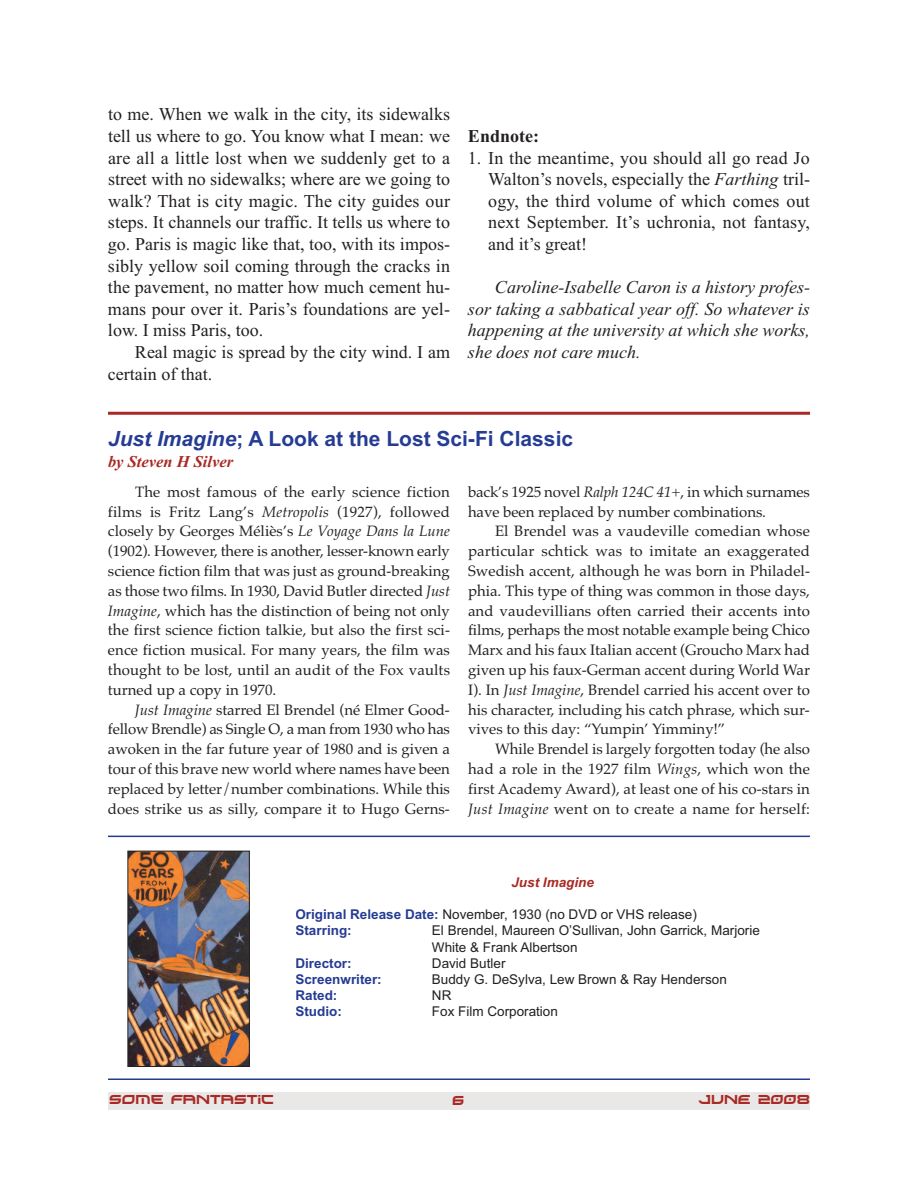
<style>
.page{position:relative;width:918px;height:1188px;background:#fff}
.page>*{position:absolute;margin:0;border:0;box-sizing:border-box;transform-origin:0 0}
.t1{font:700 21px "Arial";color:#253c94}
.t2{font:18px/21.6px "Times New Roman";letter-spacing:.005em;color:#231f20;text-align:justify}
.t3{font:italic 18px/21.6px "Times New Roman";color:#231f20;text-align:justify}
.t4{font:700 18px "Times New Roman";color:#231f20}
.t5{font:italic 700 16.5px "Times New Roman";color:#a92924}
.t6{font:15px/19.8px "Palatino";color:#231f20;text-align:justify}
.t7{font:13.5px/16.2px "Arial";color:#231f20}
.t8{font:700 13.5px "Arial";color:#253c94}
.t9{font:italic 700 13.5px "Arial";color:#a92924}
.t10{font:12px "Xirod";color:#a92924}
.s1{font-style:italic}
.s2{font-weight:700;color:#253c94}
</style>
<div class="page">
<div style="left:108px;top:1092px;width:702px;height:18px;background:#e9e8e7"></div>
<hr style="left:108px;top:412px;width:702px;height:3px;background:#a92924">
<img style="left:129px;top:853px;width:119px;height:212px">
<div style="left:127px;top:851px;width:123px;height:216px;border:1px solid #231f20"></div>
<hr style="left:108px;top:1078px;width:702px;height:2px;background:#253c94">
<hr style="left:108px;top:836px;width:702px;height:1px;background:#253c94">
<p class="t2" style="left:108px;top:103px;width:344px">to me. When we walk in the city, its sidewalks tell us where to go. You know what I mean: we are all a little lost when we suddenly get to a street with no sidewalks; where are we going to walk? That is city magic. The city guides our steps. It channels our traffic. It tells us where to go. Paris is magic like that, too, with its impos&shy;sibly yellow soil coming through the cracks in the pavement, no matter how much cement hu&shy;mans pour over it. Paris’s foundations are yel&shy;low. I miss Paris, too.</p>
<p class="t2" style="left:108px;top:341px;width:344px;text-indent:27px">Real magic is spread by the city wind. I am certain of that.</p>
<p class="t4" style="left:468px;top:125px;width:73px">Endnote:</p>
<p class="t2" style="left:488px;top:147px;width:323px;text-indent:-20px">1. In the meantime, you should all go read Jo Walton’s novels, especially the <span class="s1">Farthing</span> tril&shy;ogy, the third volume of which comes out next September. It’s uchronia, not fantasy, and it’s great!</p>
<p class="t3" style="left:468px;top:276px;width:344px;text-indent:27px">Caroline-Isabelle Caron is a history profes&shy;sor taking a sabbatical year off. So whatever is happening at the university at which she works, she does not care much.</p>
<h1 class="t1" style="left:108px;top:426px;width:467px"><span class="s1">Just Imagine</span>; A Look at the Lost Sci-Fi Classic</h1>
<p class="t5" style="left:108px;top:452px;width:127px">by Steven H Silver</p>
<p class="t6" style="left:108px;top:482px;width:344px;text-indent:27px">The most famous of the early science fiction films is Fritz Lang’s <span class="s1">Metropolis</span> (1927), followed closely by Georges Méliès’s <span class="s1">Le Voyage Dans la Lune </span>(1902). However, there is another, lesser-known early science fiction film that was just as ground-breaking as those two films. In 1930, David Butler directed <span class="s1">Just Imagine</span>, which has the distinction of being not only the first science fiction talkie, but also the first sci&shy;ence fiction musical. For many years, the film was thought to be lost, until an audit of the Fox vaults turned up a copy in 1970.</p>
<p class="t6" style="left:108px;top:700px;width:344px;text-indent:27px"><span class="s1">Just Imagine</span> starred El Brendel (né Elmer Good&shy;fellow Brendle) as Single O, a man from 1930 who has awoken in the far future year of 1980 and is given a tour of this brave new world where names have been replaced by letter/number combinations. While this does strike us as silly, compare it to Hugo Gerns-</p>
<p class="t6" style="left:468px;top:482px;width:344px">back’s 1925 novel <span class="s1">Ralph 124C 41+</span>, in which surnames have been replaced by number combinations.</p>
<p class="t6" style="left:468px;top:521px;width:344px;text-indent:27px">El Brendel was a vaudeville comedian whose particular schtick was to imitate an exaggerated Swedish accent, although he was born in Philadel&shy;phia. This type of thing was common in those days, and vaudevillians often carried their accents into films, perhaps the most notable example being Chico Marx and his faux Italian accent (Groucho Marx had given up his faux-German accent during World War I). In <span class="s1">Just Imagine</span>, Brendel carried his accent over to his character, including his catch phrase, which sur&shy;vives to this day: “Yumpin’ Yimminy!”</p>
<p class="t6" style="left:468px;top:739px;width:344px;text-indent:27px">While Brendel is largely forgotten today (he also had a role in the 1927 film <span class="s1">Wings</span>, which won the first Academy Award), at least one of his co-stars in <span class="s1">Just Imagine</span> went on to create a name for herself:</p>
<p class="t9" style="left:511px;top:874px;width:84px">Just Imagine</p>
<p class="t7" style="left:295px;top:906px;width:403px"><span class="s2">Original Release Date:</span> November, 1930 (no DVD or VHS release)<br><span class="s2">Starring:</span></p>
<p class="t7" style="left:432px;top:923px;width:329px">El Brendel, Maureen O’Sullivan, John Garrick, Marjorie<br>White &amp; Frank Albertson</p>
<p class="t8" style="left:295px;top:955px;width:58px">Director:</p>
<p class="t7" style="left:432px;top:955px;width:75px">David Butler</p>
<p class="t8" style="left:295px;top:971px;width:88px">Screenwriter:</p>
<p class="t7" style="left:432px;top:971px;width:296px">Buddy G. DeSylva, Lew Brown &amp; Ray Henderson</p>
<p class="t8" style="left:295px;top:988px;width:44px">Rated:</p>
<p class="t7" style="left:432px;top:987px;width:21px">NR</p>
<p class="t8" style="left:295px;top:1004px;width:48px">Studio:</p>
<p class="t7" style="left:432px;top:1004px;width:128px">Fox Film Corporation</p>
<p class="t10" style="left:109px;top:1093px;width:166px">SOME FANTASTIC</p>
<p class="t10" style="left:452px;top:1093px;width:14px">6</p>
<p class="t10" style="left:698px;top:1093px;width:113px">JUNE 2008</p>
</div>
